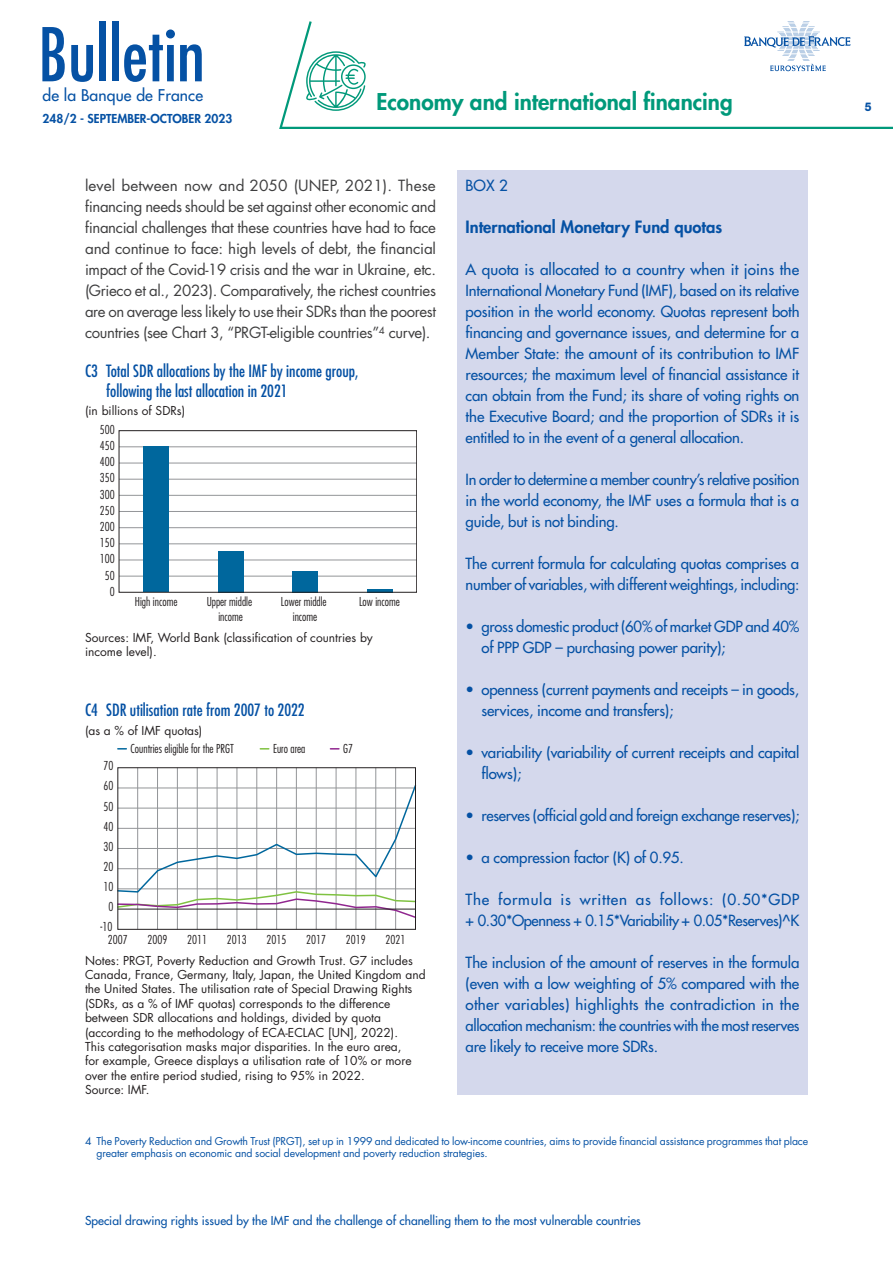
<style>
.page{position:relative;width:893px;height:1263px;background:#fff}
.page>*{position:absolute;margin:0;border:0;box-sizing:border-box;transform-origin:0 0}
.t1{font:condensed 72px "Futura Std";color:#0551a4}
.t2{font:800 22.5px "Futura Std";color:#00997a}
.t3{font:condensed 16.5px/19.8px "Futura Std";color:#0551a4}
.t4{font:800 16.5px "Futura Std";color:#0551a4}
.t5{font:500 15.75px "Futura Std";letter-spacing:.01em;color:#0551a4}
.t6{font:500 15px/21px "Futura Std";letter-spacing:-.01em;color:#0551a4}
.t7{font:15px/21px "Futura Std";letter-spacing:-.025em;color:#3e3e3f;text-align:justify}
.t8{font:12px/14.4px "Futura Std";color:#231f20}
.t9{font:300 condensed 12px/14.4px "Futura Std";color:#231f20;text-align:center}
.t10{font:500 12px "Futura Std";color:#0551a4}
.t11{font:800 12px "Futura Std";color:#0551a4}
.t12{font:800 12px "Helvetica Neue LT Std";color:#0551a4;scale:.9 1}
.t13{font:10.5px/12.6px "Futura Std";letter-spacing:-.01em;color:#0551a4}
</style>
<div class="page">
<svg style="left:279px;top:21px;width:614px;height:108px"></svg>
<svg style="left:306px;top:51px;width:60px;height:60px"></svg>
<svg style="left:744px;top:22px;width:106px;height:49px"></svg>
<hr style="left:137px;top:768px;width:1px;height:161px;background:#939598">
<hr style="left:157px;top:768px;width:1px;height:161px;background:#939598">
<hr style="left:177px;top:768px;width:1px;height:161px;background:#939598">
<hr style="left:197px;top:768px;width:1px;height:161px;background:#939598">
<hr style="left:217px;top:768px;width:1px;height:161px;background:#939598">
<hr style="left:237px;top:768px;width:1px;height:161px;background:#939598">
<hr style="left:257px;top:768px;width:1px;height:161px;background:#939598">
<hr style="left:276px;top:768px;width:1px;height:161px;background:#939598">
<hr style="left:296px;top:768px;width:1px;height:161px;background:#939598">
<hr style="left:316px;top:768px;width:1px;height:161px;background:#939598">
<hr style="left:336px;top:768px;width:1px;height:161px;background:#939598">
<hr style="left:356px;top:768px;width:1px;height:161px;background:#939598">
<hr style="left:376px;top:768px;width:1px;height:161px;background:#939598">
<hr style="left:395px;top:768px;width:1px;height:161px;background:#939598">
<svg style="left:117px;top:784px;width:297px;height:135px"></svg>
<hr style="left:118px;top:909px;width:297px;height:1px;background:#231f20">
<div style="left:118px;top:767px;width:298px;height:162px;border:1px solid #231f20"></div>
<div style="left:457px;top:170px;width:351px;height:924px;background:#d4d8ec"></div>
<hr style="left:119px;top:576px;width:298px;height:1px;background:#939598">
<hr style="left:119px;top:560px;width:298px;height:1px;background:#939598">
<hr style="left:119px;top:544px;width:298px;height:1px;background:#939598">
<hr style="left:119px;top:527px;width:298px;height:1px;background:#939598">
<hr style="left:119px;top:511px;width:298px;height:1px;background:#939598">
<hr style="left:119px;top:495px;width:298px;height:1px;background:#939598">
<hr style="left:119px;top:479px;width:298px;height:1px;background:#939598">
<hr style="left:119px;top:463px;width:298px;height:1px;background:#939598">
<hr style="left:119px;top:447px;width:298px;height:1px;background:#939598">
<div style="left:143px;top:447px;width:26px;height:145px;background:#00679d"></div>
<div style="left:218px;top:551px;width:25px;height:41px;background:#00679d"></div>
<div style="left:292px;top:571px;width:26px;height:21px;background:#00679d"></div>
<hr style="left:367px;top:589px;width:25px;height:3px;background:#00679d">
<div style="left:119px;top:430px;width:298px;height:162px;border:1px solid #231f20"></div>
<h1 class="t1" style="left:38px;top:12px;width:168px">Bulletin</h1>
<p class="t5" style="left:43px;top:86px;width:162px">de la Banque de France</p>
<p class="t11" style="left:43px;top:111px;width:191px">248/2 - SEPTEMBER-OCTOBER 2023</p>
<h2 class="t2" style="left:376px;top:88px;width:358px">Economy and international financing</h2>
<p class="t12" style="left:865px;top:99px;width:9px">5</p>
<p class="t7" style="left:85px;top:175px;width:353px">level between now and 2050 (UNEP, 2021). These financing needs should be set against other economic and financial challenges that these countries have had to face and continue to face: high levels of debt, the financial impact of the Covid‑19 crisis and the war in Ukraine, etc. (Grieco et al., 2023). Comparatively, the richest countries are on average less likely to use their SDRs than the poorest countries (see Chart 3, “PRGT‑eligible countries”<sup>4</sup> curve).</p>
<p class="t3" style="left:106px;top:361px;width:254px;text-indent:-21px">C3 Total SDR allocations by the IMF by income group, following the last allocation in 2021</p>
<p class="t8" style="left:85px;top:404px;width:102px">(in billions of SDRs)</p>
<p class="t9" style="left:100px;top:422px;width:16px">500</p>
<p class="t9" style="left:100px;top:438px;width:16px">450</p>
<p class="t9" style="left:100px;top:454px;width:16px">400</p>
<p class="t9" style="left:100px;top:471px;width:16px">350</p>
<p class="t9" style="left:100px;top:487px;width:16px">300</p>
<p class="t9" style="left:100px;top:503px;width:16px">250</p>
<p class="t9" style="left:100px;top:519px;width:16px">200</p>
<p class="t9" style="left:100px;top:536px;width:16px">150</p>
<p class="t9" style="left:100px;top:552px;width:16px">100</p>
<p class="t9" style="left:105px;top:568px;width:11px">50</p>
<p class="t9" style="left:110px;top:584px;width:6px">0</p>
<p class="t9" style="left:135px;top:595px;width:44px">High income</p>
<p class="t9" style="left:207px;top:595px;width:47px">Upper middle income</p>
<p class="t9" style="left:281px;top:595px;width:47px">Lower middle income</p>
<p class="t9" style="left:359px;top:595px;width:42px">Low income</p>
<p class="t8" style="left:85px;top:630px;width:289px">Sources: IMF, World Bank (classification of countries by income level).</p>
<p class="t3" style="left:85px;top:700px;width:221px">C4 SDR utilisation rate from 2007 to 2022</p>
<p class="t8" style="left:85px;top:723px;width:119px">(as a % of IMF quotas)</p>
<p class="t9" style="left:104px;top:759px;width:11px">70</p>
<p class="t9" style="left:104px;top:779px;width:11px">60</p>
<p class="t9" style="left:104px;top:799px;width:11px">50</p>
<p class="t9" style="left:104px;top:819px;width:11px">40</p>
<p class="t9" style="left:104px;top:839px;width:11px">30</p>
<p class="t9" style="left:104px;top:859px;width:11px">20</p>
<p class="t9" style="left:104px;top:879px;width:11px">10</p>
<p class="t9" style="left:109px;top:899px;width:6px">0</p>
<p class="t9" style="left:100px;top:919px;width:13px">-10</p>
<p class="t9" style="left:131px;top:741px;width:105px">Countries eligible for the PRGT</p>
<p class="t9" style="left:273px;top:741px;width:34px">Euro area</p>
<p class="t9" style="left:343px;top:741px;width:11px">G7</p>
<p class="t9" style="left:108px;top:932px;width:21px">2007</p>
<p class="t9" style="left:148px;top:932px;width:21px">2009</p>
<p class="t9" style="left:187px;top:932px;width:21px">2011</p>
<p class="t9" style="left:227px;top:932px;width:21px">2013</p>
<p class="t9" style="left:267px;top:932px;width:21px">2015</p>
<p class="t9" style="left:306px;top:932px;width:21px">2017</p>
<p class="t9" style="left:346px;top:932px;width:21px">2019</p>
<p class="t9" style="left:386px;top:932px;width:21px">2021</p>
<p class="t8" style="left:85px;top:953px;width:342px">Notes: PRGT, Poverty Reduction and Growth Trust. G7 includes Canada, France, Germany, Italy, Japan, the United Kingdom and the United States. The utilisation rate of Special Drawing Rights (SDRs, as a % of IMF quotas) corresponds to the difference between SDR allocations and holdings, divided by quota (according to the methodology of ECA‑ECLAC [UN], 2022).<br>This categorisation masks major disparities. In the euro area,<br>for example, Greece displays a utilisation rate of 10% or more over the entire period studied, rising to 95% in 2022.<br>Source: IMF.</p>
<p class="t6" style="left:466px;top:175px;width:44px">BOX 2</p>
<p class="t4" style="left:466px;top:217px;width:258px">International Monetary Fund quotas</p>
<p class="t6" style="left:466px;top:259px;width:335px;text-align:justify">A quota is allocated to a country when it joins the International Monetary Fund (IMF), based on its relative position in the world economy. Quotas represent both financing and governance issues, and determine for a Member State: the amount of its contribution to IMF resources; the maximum level of financial assistance it can obtain from the Fund; its share of voting rights on the Executive Board; and the proportion of SDRs it is entitled to in the event of a general allocation.</p>
<p class="t6" style="left:466px;top:469px;width:335px;text-align:justify">In order to determine a member country’s relative position in the world economy, the IMF uses a formula that is a guide, but is not binding.</p>
<p class="t6" style="left:466px;top:553px;width:335px">The current formula for calculating quotas comprises a number of variables, with different weightings, including:</p>
<p class="t6" style="left:481px;top:616px;width:319px;text-indent:-16px">• gross domestic product (60% of market GDP and 40% of PPP GDP – purchasing power parity);</p>
<p class="t6" style="left:481px;top:679px;width:319px;text-indent:-16px">• openness (current payments and receipts – in goods, services, income and transfers);</p>
<p class="t6" style="left:481px;top:742px;width:319px;text-indent:-16px">• variability (variability of current receipts and capital flows);</p>
<p class="t6" style="left:466px;top:805px;width:335px">• reserves (official gold and foreign exchange reserves);</p>
<p class="t6" style="left:466px;top:847px;width:220px">• a compression factor (K) of 0.95.</p>
<p class="t6" style="left:466px;top:889px;width:335px">The formula is written as follows: (0.50*GDP + 0.30*Openness + 0.15*Variability + 0.05*Reserves)^K</p>
<p class="t6" style="left:466px;top:952px;width:335px;text-align:justify">The inclusion of the amount of reserves in the formula (even with a low weighting of 5% compared with the other variables) highlights the contradiction in the allocation mechanism: the countries with the most reserves are likely to receive more SDRs.</p>
<p class="t13" style="left:96px;top:1134px;width:713px;text-indent:-11px">4 The Poverty Reduction and Growth Trust (PRGT), set up in 1999 and dedicated to low‑income countries, aims to provide financial assistance programmes that place greater emphasis on economic and social development and poverty reduction strategies.</p>
<p class="t10" style="left:85px;top:1213px;width:557px">Special drawing rights issued by the IMF and the challenge of chanelling them to the most vulnerable countries</p>
</div>
